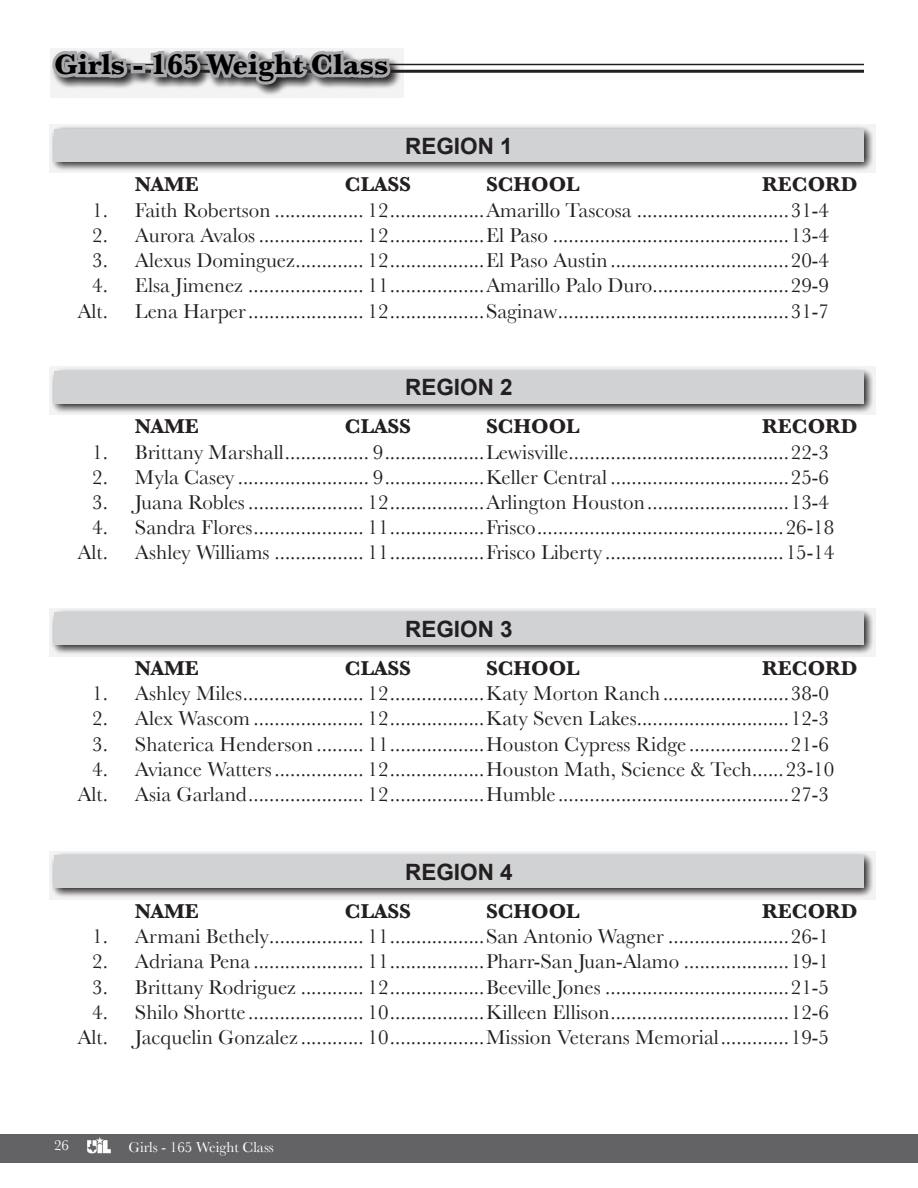
<style>
.page{position:relative;width:918px;height:1188px;background:#fff}
.page>*{position:absolute;margin:0;border:0;box-sizing:border-box;transform-origin:0 0}
.t1{font:700 30px "Baskerville";color:#000}
.t2{font:700 22.5px "Arial";color:#231f20}
.t3{font:21px/25.2px "Baskerville";color:#231f20}
.t4{font:700 21px "Baskerville";color:#231f20}
.t5{font:15px "Baskerville";color:#fff}
</style>
<div class="page">
<div style="left:0;top:1134px;width:918px;height:29px;background:#636366"></div>
<img style="left:87px;top:1137px;width:24px;height:17px">
<hr style="left:55px;top:70px;width:809px;height:3px;background:#231f20">
<hr style="left:55px;top:64px;width:809px;height:1px;background:#231f20">
<svg style="left:50px;top:48px;width:353px;height:50px;fill:#f3f3f3"></svg>
<svg style="left:50px;top:48px;width:82px;height:40px"></svg>
<div style="left:131px;top:63px;width:14px;height:10px;border:6px solid #a8a9ad"></div>
<svg style="left:147px;top:48px;width:248px;height:42px"></svg>
<svg style="left:49px;top:124px;width:827px;height:49px"></svg>
<div style="left:54px;top:129px;width:810px;height:33px;background:#d1d2d4"></div>
<svg style="left:49px;top:366px;width:827px;height:49px"></svg>
<div style="left:54px;top:371px;width:810px;height:32px;background:#d1d2d4"></div>
<svg style="left:49px;top:608px;width:827px;height:48px"></svg>
<div style="left:54px;top:613px;width:810px;height:32px;background:#d1d2d4"></div>
<svg style="left:49px;top:851px;width:827px;height:48px"></svg>
<div style="left:54px;top:856px;width:810px;height:32px;background:#d1d2d4"></div>
<h1 class="t1" style="left:54px;top:47px;width:336px">Girls - 165 Weight Class</h1>
<p class="t2" style="left:405px;top:133px;width:109px">REGION 1</p>
<p class="t4" style="left:135px;top:172px;width:65px">NAME</p>
<p class="t4" style="left:345px;top:172px;width:68px">CLASS</p>
<p class="t4" style="left:486px;top:172px;width:95px">SCHOOL</p>
<p class="t4" style="left:762px;top:172px;width:97px">RECORD</p>
<p class="t3" style="left:92px;top:197px;width:738px">1. Faith Robertson ................. 12..................Amarillo Tascosa .............................31-4</p>
<p class="t3" style="left:92px;top:223px;width:738px">2. Aurora Avalos .................... 12..................El Paso .............................................13-4</p>
<p class="t3" style="left:92px;top:248px;width:738px">3. Alexus Dominguez............. 12..................El Paso Austin ..................................20-4</p>
<p class="t3" style="left:77px;top:273px;width:753px;text-indent:15px">4. Elsa Jimenez ...................... 11..................Amarillo Palo Duro..........................29-9<br>Alt.</p>
<p class="t3" style="left:135px;top:298px;width:696px">Lena Harper...................... 12..................Saginaw............................................31-7</p>
<p class="t2" style="left:405px;top:375px;width:109px">REGION 2</p>
<p class="t4" style="left:135px;top:414px;width:65px">NAME</p>
<p class="t4" style="left:345px;top:414px;width:68px">CLASS</p>
<p class="t4" style="left:486px;top:414px;width:95px">SCHOOL</p>
<p class="t4" style="left:762px;top:414px;width:97px">RECORD</p>
<p class="t3" style="left:92px;top:439px;width:738px">1. Brittany Marshall................ 9...................Lewisville..........................................22-3</p>
<p class="t3" style="left:92px;top:464px;width:738px">2. Myla Casey ......................... 9...................Keller Central ..................................25-6</p>
<p class="t3" style="left:92px;top:489px;width:738px">3. Juana Robles ...................... 12..................Arlington Houston...........................13-4</p>
<p class="t3" style="left:77px;top:515px;width:758px;text-indent:15px">4. Sandra Flores..................... 11..................Frisco...............................................26-18<br>Alt.</p>
<p class="t3" style="left:135px;top:540px;width:701px">Ashley Williams ................. 11..................Frisco Liberty ..................................15-14</p>
<p class="t2" style="left:405px;top:617px;width:109px">REGION 3</p>
<p class="t4" style="left:135px;top:656px;width:65px">NAME</p>
<p class="t4" style="left:345px;top:656px;width:68px">CLASS</p>
<p class="t4" style="left:486px;top:656px;width:95px">SCHOOL</p>
<p class="t4" style="left:762px;top:656px;width:97px">RECORD</p>
<p class="t3" style="left:92px;top:681px;width:738px">1. Ashley Miles....................... 12..................Katy Morton Ranch ........................38-0</p>
<p class="t3" style="left:92px;top:706px;width:738px">2. Alex Wascom ..................... 12..................Katy Seven Lakes.............................12-3</p>
<p class="t3" style="left:92px;top:731px;width:738px">3. Shaterica Henderson ......... 11..................Houston Cypress Ridge ...................21-6</p>
<p class="t3" style="left:77px;top:756px;width:758px;text-indent:15px">4. Aviance Watters................. 12..................Houston Math, Science &amp; Tech......23-10<br>Alt.</p>
<p class="t3" style="left:135px;top:782px;width:696px">Asia Garland...................... 12..................Humble ............................................27-3</p>
<p class="t2" style="left:405px;top:860px;width:109px">REGION 4</p>
<p class="t4" style="left:135px;top:899px;width:65px">NAME</p>
<p class="t4" style="left:345px;top:899px;width:68px">CLASS</p>
<p class="t4" style="left:486px;top:899px;width:95px">SCHOOL</p>
<p class="t4" style="left:762px;top:899px;width:97px">RECORD</p>
<p class="t3" style="left:92px;top:924px;width:738px">1. Armani Bethely.................. 11..................San Antonio Wagner .......................26-1</p>
<p class="t3" style="left:92px;top:949px;width:738px">2. Adriana Pena ..................... 11..................Pharr-San Juan-Alamo ....................19-1</p>
<p class="t3" style="left:92px;top:974px;width:738px">3. Brittany Rodriguez ............ 12..................Beeville Jones ...................................21-5</p>
<p class="t3" style="left:77px;top:999px;width:753px;text-indent:15px">4. Shilo Shortte ...................... 10..................Killeen Ellison..................................12-6<br>Alt.</p>
<p class="t3" style="left:135px;top:1025px;width:696px">Jacquelin Gonzalez ............ 10..................Mission Veterans Memorial.............19-5</p>
<p class="t5" style="left:54px;top:1137px;width:16px">26</p>
<p class="t5" style="left:129px;top:1138px;width:147px">Girls - 165 Weight Class</p>
</div>
